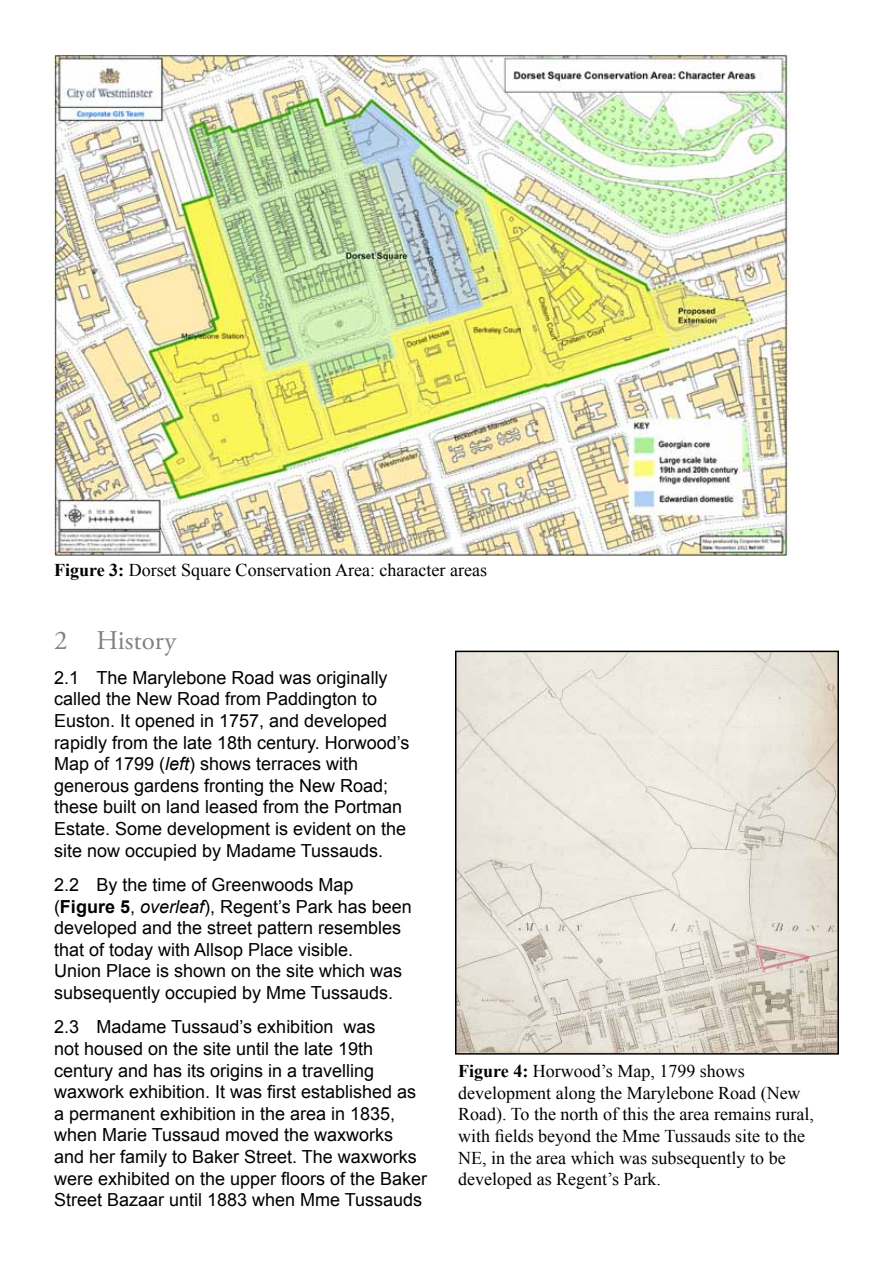
<style>
.page{position:relative;width:893px;height:1263px;background:#fff}
.page>*{position:absolute;margin:0;border:0;box-sizing:border-box;transform-origin:0 0}
.t1{font:27px "Adobe Garamond Pro";color:#808285}
.t2{font:18px/21.6px "Arial";color:#000}
.t3{font:18px/21.6px "Times New Roman";color:#000}
.s1{font-weight:700}
.s2{font-style:italic}
</style>
<div class="page">
<img style="left:458px;top:654px;width:378px;height:397px">
<div style="left:455px;top:651px;width:384px;height:403px;border:2px solid #000"></div>
<img style="left:54px;top:54px;width:736px;height:502px">
<p class="t3" style="left:54px;top:559px;width:435px"><span class="s1">Figure 3:</span> Dorset Square Conservation Area: character areas</p>
<h1 class="t1" style="left:54px;top:625px;width:124px">2 History</h1>
<p class="t2" style="left:54px;top:667px;width:357px">2.1 The Marylebone Road was originally called the New Road from Paddington to Euston. It opened in 1757, and developed rapidly from the late 18th century. Horwood’s Map of 1799 (<span class="s2">left</span>) shows terraces with generous gardens fronting the New Road; these built on land leased from the Portman Estate. Some development is evident on the site now occupied by Madame Tussauds.</p>
<p class="t2" style="left:54px;top:874px;width:359px">2.2 By the time of Greenwoods Map (<span class="s1">Figure 5</span>, <span class="s2">overleaf</span>), Regent’s Park has been developed and the street pattern resembles that of today with Allsop Place visible.<br>Union Place is shown on the site which was subsequently occupied by Mme Tussauds.</p>
<p class="t2" style="left:54px;top:1016px;width:375px">2.3 Madame Tussaud’s exhibition was<br>not housed on the site until the late 19th century and has its origins in a travelling waxwork exhibition. It was first established as a permanent exhibition in the area in 1835, when Marie Tussaud moved the waxworks and her family to Baker Street. The waxworks were exhibited on the upper floors of the Baker Street Bazaar until 1883 when Mme Tussauds</p>
<p class="t3" style="left:458px;top:1060px;width:357px"><span class="s1">Figure 4:</span> Horwood’s Map, 1799 shows development along the Marylebone Road (New Road). To the north of this the area remains rural, with fields beyond the Mme Tussauds site to the NE, in the area which was subsequently to be developed as Regent’s Park.</p>
</div>
